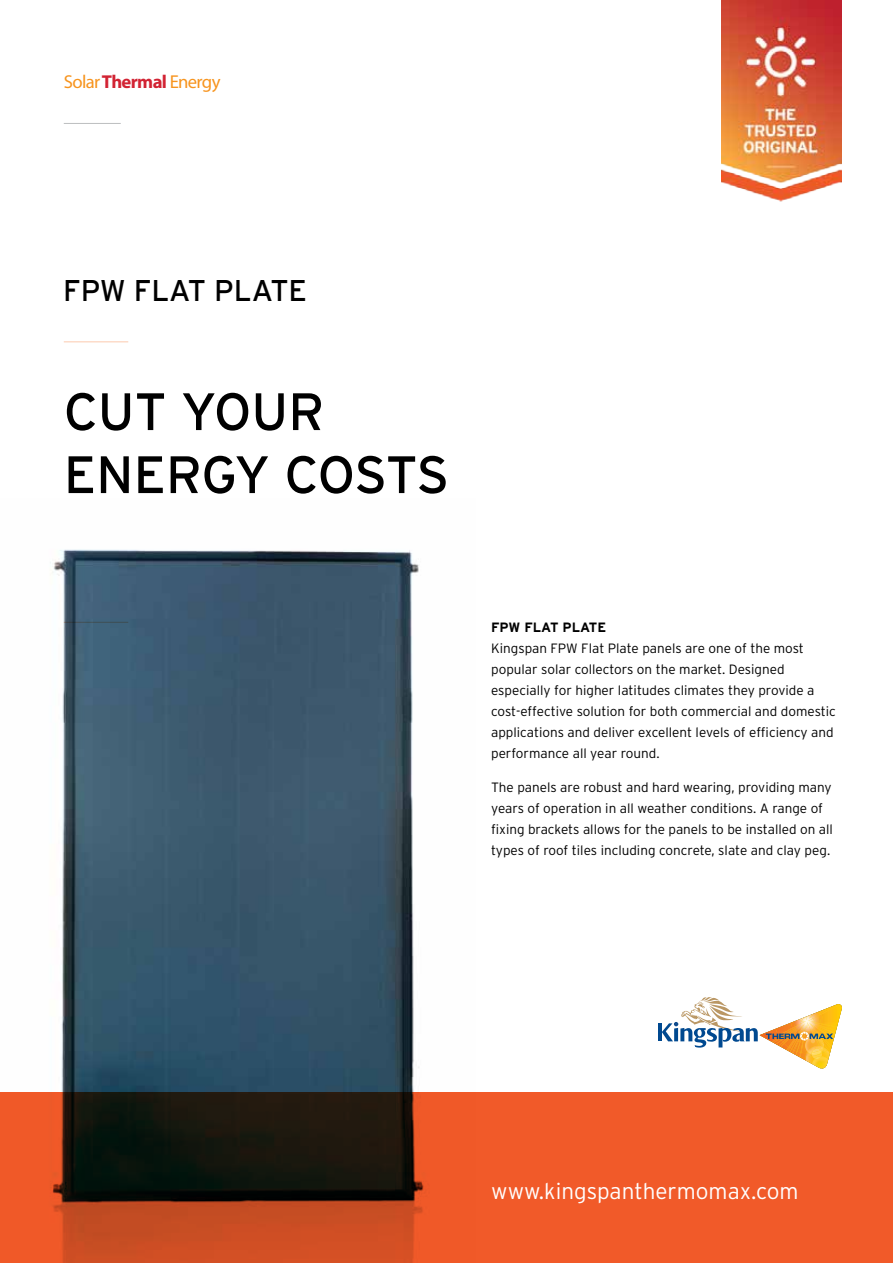
<style>
.page{position:relative;width:893px;height:1263px;background:#fff}
.page>*{position:absolute;margin:0;border:0;box-sizing:border-box;transform-origin:0 0}
.t1{font:52.5px/63px "Interstate CE";letter-spacing:-.015em;color:#000}
.t2{font:30px "Interstate CE";color:#000}
.t3{font:300 22.5px "Interstate CE";color:#fff}
.t4{font:18.6px "Myriad Pro";letter-spacing:-.035em;color:#f7941e}
.t5{font:300 13.5px/21px "Interstate CE";color:#000}
.t6{font:700 13.5px "Interstate CE";color:#000}
.s1{font-weight:700;color:#d22333}
</style>
<div class="page">
<img style="left:721px;top:0;width:120px;height:201px">
<hr style="left:64px;top:341px;width:64px;height:1px;background:#fccaaf">
<div style="left:0;top:1093px;width:893px;height:170px;background:#f15a29"></div>
<hr style="left:658px;top:1023px;width:4px;height:18px;background:#004990">
<svg style="left:662px;top:997px;width:180px;height:72px"></svg>
<hr style="left:64px;top:123px;width:57px;height:1px;background:#bcbec0">
<img style="left:0;top:549px;width:476px;height:714px">
<h3 class="t4" style="left:64px;top:70px;width:158px">Solar<span class="s1">Thermal</span> Energy</h3>
<h2 class="t2" style="left:63px;top:269px;width:245px">FPW FLAT PLATE</h2>
<h1 class="t1" style="left:64px;top:378px;width:387px">CUT YOUR<br>ENERGY COSTS</h1>
<p class="t6" style="left:491px;top:618px;width:117px">FPW FLAT PLATE</p>
<p class="t5" style="left:491px;top:637px;width:346px">Kingspan FPW Flat Plate panels are one of the most popular solar collectors on the market. Designed especially for higher latitudes climates they provide a cost-effective solution for both commercial and domestic applications and deliver excellent levels of efficiency and performance all year round.</p>
<p class="t5" style="left:491px;top:776px;width:343px">The panels are robust and hard wearing, providing many years of operation in all weather conditions. A range of fixing brackets allows for the panels to be installed on all types of roof tiles including concrete, slate and clay peg.</p>
<h3 class="t3" style="left:491px;top:1175px;width:309px">www.kingspanthermomax.com</h3>
</div>
